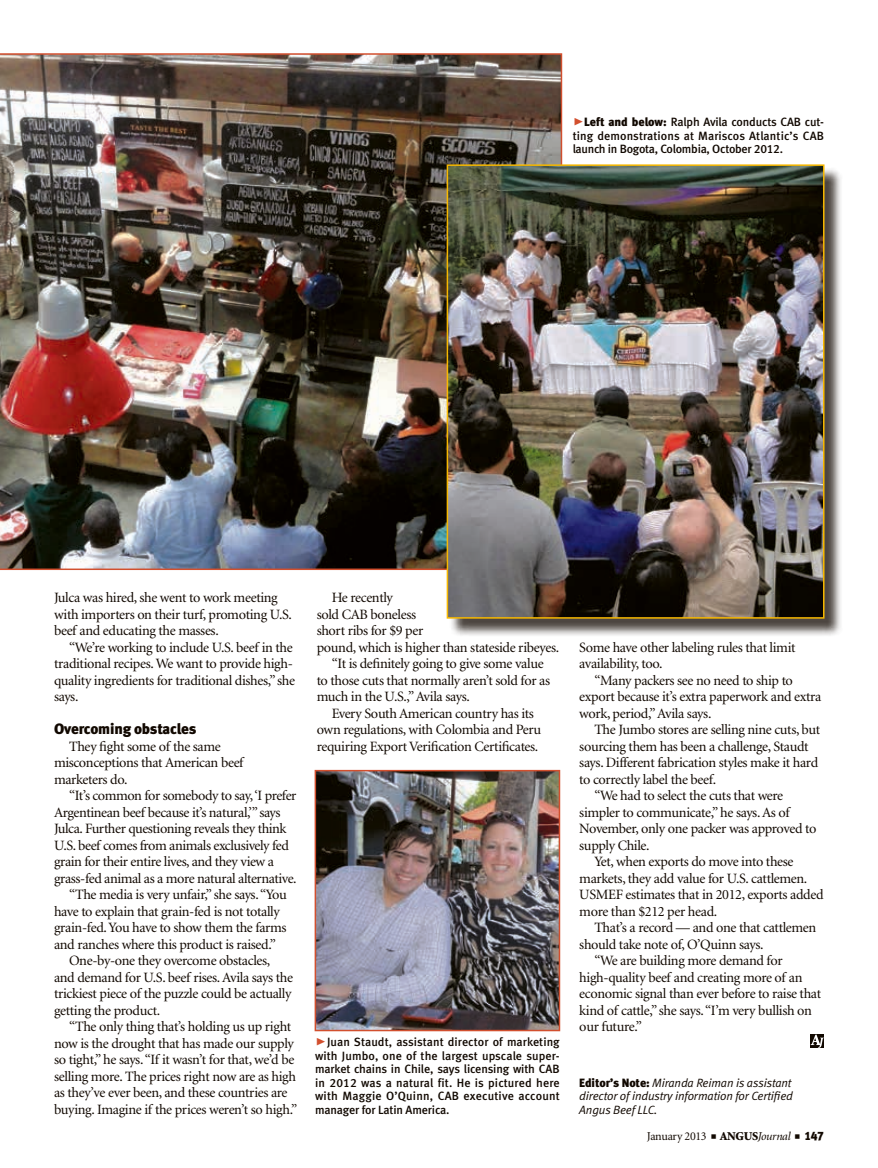
<style>
.page{position:relative;width:878px;height:1168px;background:#fff}
.page>*{position:absolute;margin:0;border:0;box-sizing:border-box;transform-origin:0 0}
.subhead{font:15px "Meta Black LF";letter-spacing:-.015em;color:#110800}
.body_text{font:14.25px/16.5px "Minion";letter-spacing:-.025em;color:#110800}
.t1{font:12px/13.5px "Meta Medium LF";letter-spacing:-.01em;color:#110800;text-align:justify}
.editor_s_note{font:italic 12px/13.5px "Meta Normal LF";letter-spacing:-.01em;color:#110800;text-align:justify}
.t2{font:12px "Minion";letter-spacing:-.025em;color:#110800}
.s1{font-family:"Meta Black Caps Expert";font-size:21px;color:#d24f2e}
.s2{font-family:"Meta Black LF"}
.s3{font-family:"Meta Black LF";font-style:normal}
.s4{font-weight:900}
.s5{font-style:italic}
</style>
<div class="page">
<svg style="left:810px;top:1034px;width:14px;height:14px"></svg>
<img style="left:0;top:53px;width:562px;height:517px">
<div style="left:449px;top:167px;width:394px;height:470px;background:#110800;opacity:.75"></div>
<img style="left:449px;top:167px;width:372px;height:449px">
<div style="left:446px;top:164px;width:378px;height:455px;border:2px solid #f7b800"></div>
<img style="left:317px;top:773px;width:240px;height:255px">
<div style="left:314px;top:770px;width:246px;height:261px;border:2px solid #d24f2e"></div>
<p class="t1" style="left:572px;top:115px;width:253px"><span class="s1">@</span><span class="s2">Left and below:</span> Ralph Avila conducts CAB cut&shy;ting demonstrations at Mariscos Atlantic’s CAB launch in Bogota, Colombia, October 2012.</p>
<p class="body_text" style="left:54px;top:590px;width:239px">Julca was hired, she went to work meeting with importers on their turf, promoting U.S. beef and educating the masses.</p>
<p class="body_text" style="left:54px;top:639px;width:243px;text-indent:15px">“We’re working to include U.S. beef in the traditional recipes. We want to provide high&shy;quality ingredients for traditional dishes,” she says.</p>
<p class="subhead" style="left:54px;top:720px;width:144px">Overcoming obstacles</p>
<p class="body_text" style="left:54px;top:738px;width:191px;text-indent:15px">They fight some of the same misconceptions that American beef marketers do.</p>
<p class="body_text" style="left:54px;top:788px;width:244px;text-indent:15px">“It’s common for somebody to say, ‘I prefer Argentinean beef because it’s natural,’” says Julca. Further questioning reveals they think U.S. beef comes from animals exclusively fed grain for their entire lives, and they view a grass-fed animal as a more natural alternative.</p>
<p class="body_text" style="left:54px;top:887px;width:234px;text-indent:15px">“The media is very unfair,” she says. “You have to explain that grain-fed is not totally grain-fed. You have to show them the farms and ranches where this product is raised.”</p>
<p class="body_text" style="left:54px;top:953px;width:240px;text-indent:15px">One-by-one they overcome obstacles, and demand for U.S. beef rises. Avila says the trickiest piece of the puzzle could be actually getting the product.</p>
<p class="body_text" style="left:54px;top:1019px;width:245px;text-indent:15px">“The only thing that’s holding us up right now is the drought that has made our supply so tight,” he says. “If it wasn’t for that, we’d be selling more. The prices right now are as high as they’ve ever been, and these countries are buying. Imagine if the prices weren’t so high.”</p>
<p class="body_text" style="left:316px;top:590px;width:244px;text-indent:15px">He recently<br>sold CAB boneless<br>short ribs for $9 per<br>pound, which is higher than stateside ribeyes.</p>
<p class="body_text" style="left:316px;top:656px;width:235px;text-indent:15px">“It is definitely going to give some value to those cuts that normally aren’t sold for as much in the U.S.,” Avila says.</p>
<p class="body_text" style="left:316px;top:705px;width:226px;text-align:center">Every South American country has its own regulations, with Colombia and Peru requiring Export Verification Certificates.</p>
<p class="t1" style="left:315px;top:1035px;width:246px"><span class="s1">@</span>Juan Staudt, assistant director of marketing with Jumbo, one of the largest upscale super&shy;market chains in Chile, says licensing with CAB in 2012 was a natural fit. He is pictured here with Maggie O’Quinn, CAB executive account manager for Latin America.</p>
<p class="body_text" style="left:579px;top:639px;width:218px">Some have other labeling rules that limit availability, too.</p>
<p class="body_text" style="left:579px;top:672px;width:243px;text-indent:15px">“Many packers see no need to ship to export because it’s extra paperwork and extra work, period,” Avila says.</p>
<p class="body_text" style="left:579px;top:722px;width:242px;text-indent:15px">The Jumbo stores are selling nine cuts, but sourcing them has been a challenge, Staudt says. Different fabrication styles make it hard to correctly label the beef.</p>
<p class="body_text" style="left:579px;top:788px;width:238px;text-indent:15px">“We had to select the cuts that were simpler to communicate,” he says. As of<br>November, only one packer was approved to supply Chile.</p>
<p class="body_text" style="left:579px;top:854px;width:246px;text-indent:15px">Yet, when exports do move into these markets, they add value for U.S. cattlemen.<br>USMEF estimates that in 2012, exports added more than $212 per head.</p>
<p class="body_text" style="left:579px;top:920px;width:238px;text-indent:15px">That’s a record — and one that cattlemen should take note of, O’Quinn says.</p>
<p class="body_text" style="left:579px;top:953px;width:243px;text-indent:15px">“We are building more demand for high-quality beef and creating more of an economic signal than ever before to raise that kind of cattle,” she says. “I’m very bullish on our future.”</p>
<p class="editor_s_note" style="left:579px;top:1076px;width:215px"><span class="s3">Editor’s Note:</span> Miranda Reiman is assistant director of industry information for Certified Angus Beef LLC.</p>
<p class="t2" style="left:647px;top:1130px;width:178px">January 2013 ■ <span class="s4">ANGUS</span><span class="s5">Journal</span> ■ <span class="s2">147</span></p>
</div>
